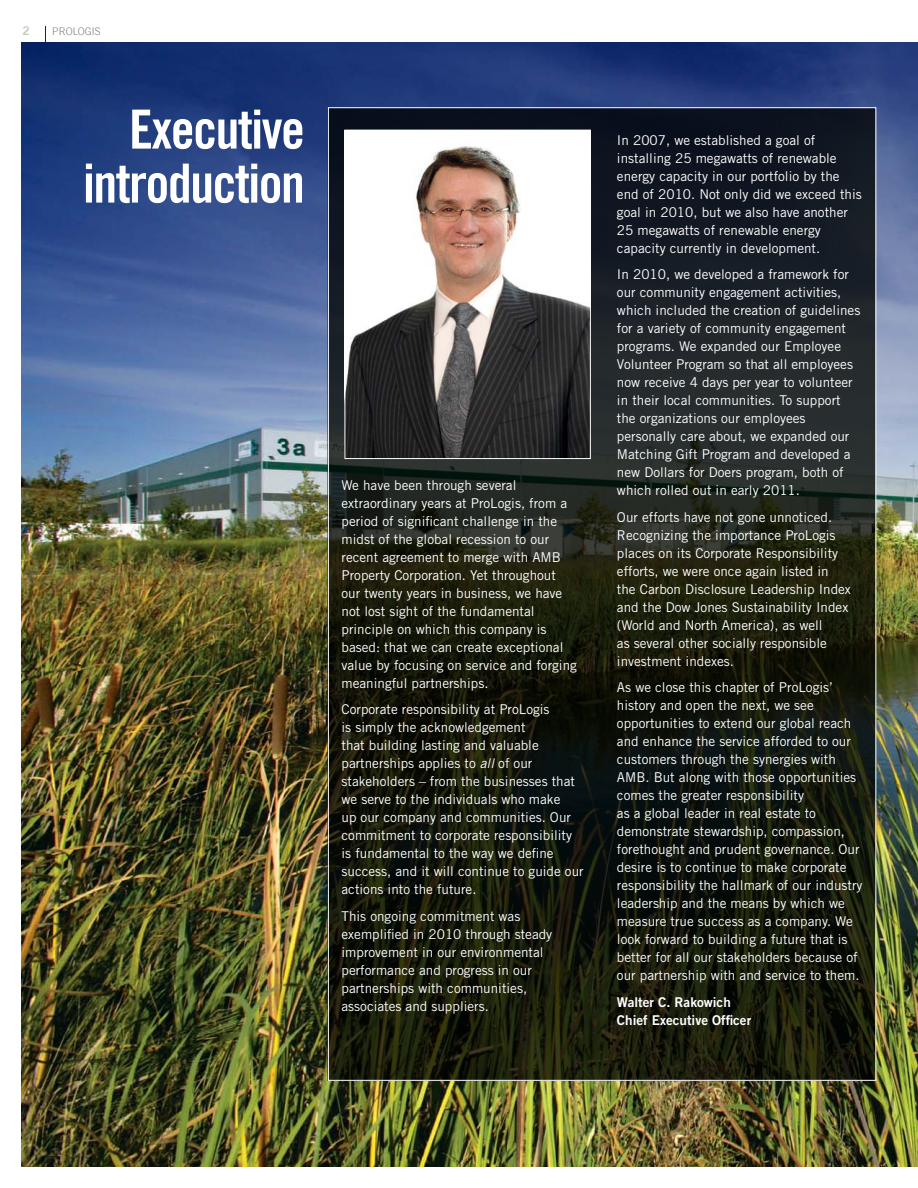
<style>
.page{position:relative;width:918px;height:1188px;background:#fff}
.page>*{position:absolute;margin:0;border:0;box-sizing:border-box;transform-origin:0 0}
.t1{font:54px/54px "Trade Gothic Bold Cond Twenty";letter-spacing:-.03em;color:#fff;text-align:right}
.t2{font:13.5px/18px "Trade Gothic";color:#fff}
.t3{font:13.5px/18px "Trade Gothic Bold Two";color:#fff}
.t4{font:12px "Trade Gothic LT Bold Two";color:#c9cac2}
.t5{font:300 10.5px "Trade Gothic LT";color:#7c807a}
.s1{font-style:italic}
</style>
<div class="page">
<img style="left:21px;top:26px;width:897px;height:1141px">
<div style="left:46px;top:20px;width:872px;height:22px;background:#fff"></div>
<div style="left:20px;top:20px;width:24px;height:22px;background:#fff"></div>
<svg style="left:330px;top:109px;width:544px;height:970px;background:#181c14"></svg>
<img style="left:347px;top:132px;width:242px;height:325px">
<div style="left:345px;top:130px;width:246px;height:329px;border:1px solid #fff"></div>
<p class="t4" style="left:23px;top:24px;width:9px">2</p>
<p class="t5" style="left:52px;top:25px;width:50px">PROLOGIS</p>
<h1 class="t1" style="left:83px;top:102px;width:223px">Executive introduction</h1>
<p class="t2" style="left:342px;top:476px;width:237px">We have been through several extraordinary years at ProLogis, from a period of significant challenge in the midst of the global recession to our recent agreement to merge with AMB Property Corporation. Yet throughout our twenty years in business, we have not lost sight of the fundamental principle on which this company is based: that we can create exceptional value by focusing on service and forging meaningful partnerships.</p>
<p class="t2" style="left:342px;top:700px;width:244px">Corporate responsibility at ProLogis<br>is simply the acknowledgement<br>that building lasting and valuable partnerships applies to <span class="s1">all</span> of our stakeholders – from the businesses that we serve to the individuals who make<br>up our company and communities. Our commitment to corporate responsibility is fundamental to the way we define success, and it will continue to guide our actions into the future.</p>
<p class="t2" style="left:342px;top:907px;width:212px">This ongoing commitment was exemplified in 2010 through steady improvement in our environmental performance and progress in our partnerships with communities, associates and suppliers.</p>
<p class="t2" style="left:617px;top:131px;width:246px">In 2007, we established a goal of installing 25 megawatts of renewable energy capacity in our portfolio by the end of 2010. Not only did we exceed this goal in 2010, but we also have another 25 megawatts of renewable energy capacity currently in development.</p>
<p class="t2" style="left:617px;top:265px;width:245px">In 2010, we developed a framework for our community engagement activities, which included the creation of guidelines for a variety of community engagement programs. We expanded our Employee Volunteer Program so that all employees now receive 4 days per year to volunteer in their local communities. To support the organizations our employees personally care about, we expanded our Matching Gift Program and developed a new Dollars for Doers program, both of which rolled out in early 2011.</p>
<p class="t2" style="left:617px;top:508px;width:235px">Our efforts have not gone unnoticed.<br>Recognizing the importance ProLogis places on its Corporate Responsibility efforts, we were once again listed in<br>the Carbon Disclosure Leadership Index and the Dow Jones Sustainability Index (World and North America), as well<br>as several other socially responsible investment indexes.</p>
<p class="t2" style="left:617px;top:678px;width:247px">As we close this chapter of ProLogis’ history and open the next, we see opportunities to extend our global reach and enhance the service afforded to our customers through the synergies with AMB. But along with those opportunities comes the greater responsibility<br>as a global leader in real estate to demonstrate stewardship, compassion, forethought and prudent governance. Our desire is to continue to make corporate responsibility the hallmark of our industry leadership and the means by which we measure true success as a company. We look forward to building a future that is better for all our stakeholders because of our partnership with and service to them.</p>
<p class="t3" style="left:617px;top:993px;width:136px">Walter C. Rakowich<br>Chief Executive Officer</p>
</div>
